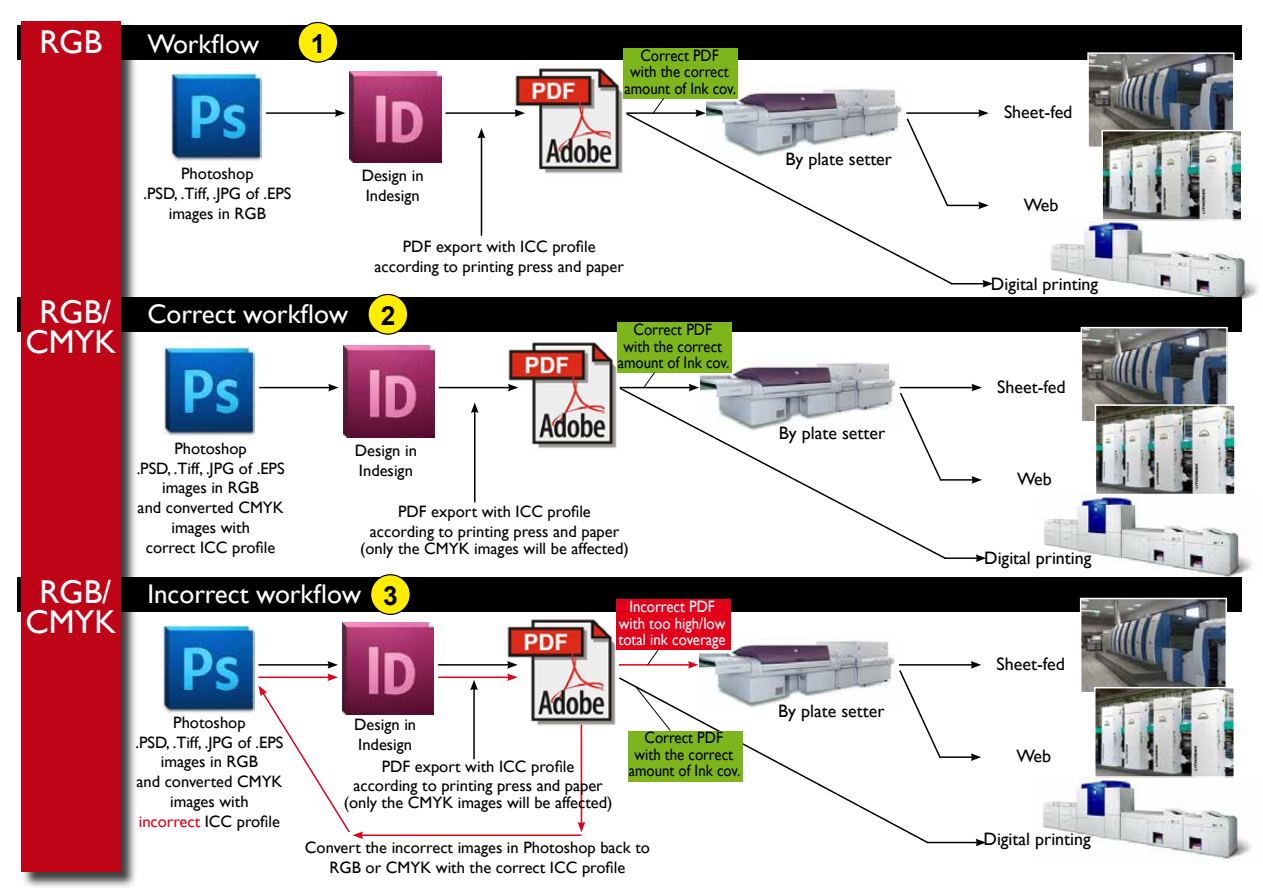
<style>
.page{position:relative;width:1263px;height:893px;background:#fff}
.page>*{position:absolute;margin:0;border:0;box-sizing:border-box;transform-origin:0 0}
.t1{font:33px "Gill Sans";color:#fff}
.t2{font:27px "Gill Sans";color:#fff}
.t3{font:700 26.4px "Arial";color:#000}
.t4{font:18px "Gill Sans";color:#000}
.t5{font:16.5px/19.8px "Gill Sans";color:#000;text-align:center}
.t6{font:16.5px/16.5px "Gill Sans";color:#000;text-align:center;scale:.9 1}
.t7{font:16.5px/16.5px "Gill Sans";color:#fff;text-align:center;scale:.9 1}
.s1{font-size:33px}
.s2{color:#e2001a}
</style>
<div class="page">
<img style="left:1043px;top:493px;width:209px;height:84px">
<img style="left:1043px;top:219px;width:215px;height:81px">
<div style="left:17px;top:26px;width:1225px;height:34px;background:#000"></div>
<img style="left:170px;top:72px;width:91px;height:89px">
<img style="left:707px;top:87px;width:195px;height:25px">
<div style="left:17px;top:298px;width:1225px;height:34px;background:#000"></div>
<div style="left:17px;top:577px;width:1225px;height:34px;background:#000"></div>
<div style="left:22px;top:22px;width:116px;height:866px;background:#000;opacity:.75"></div>
<div style="left:21px;top:21px;width:100px;height:851px;background:#c00418"></div>
<img style="left:1090px;top:55px;width:141px;height:90px">
<div style="left:1087px;top:52px;width:147px;height:96px;border:2px solid #fff"></div>
<img style="left:1104px;top:133px;width:135px;height:85px">
<div style="left:1101px;top:130px;width:141px;height:91px;border:2px solid #fff"></div>
<hr style="left:266px;top:112px;width:71px;height:2px;background:#000">
<svg style="left:335px;top:109px;width:10px;height:8px"></svg>
<img style="left:350px;top:71px;width:91px;height:92px">
<img style="left:515px;top:63px;width:124px;height:111px">
<hr style="left:445px;top:112px;width:72px;height:2px;background:#000">
<svg style="left:514px;top:109px;width:11px;height:8px"></svg>
<svg style="left:695px;top:109px;width:8px;height:3px"></svg>
<hr style="left:906px;top:112px;width:74px;height:2px;background:#000">
<svg style="left:978px;top:109px;width:11px;height:8px"></svg>
<hr style="left:947px;top:205px;width:33px;height:1px;background:#000">
<svg style="left:978px;top:202px;width:11px;height:7px"></svg>
<hr style="left:951px;top:283px;width:34px;height:1px;background:#000">
<svg style="left:982px;top:280px;width:11px;height:8px"></svg>
<svg style="left:625px;top:112px;width:329px;height:173px"></svg>
<div style="left:298px;top:22px;width:40px;height:40px;background:#ffed00;border-radius:50%"></div>
<div style="left:297px;top:22px;width:41px;height:41px;border:1px solid #000;border-radius:50%"></div>
<div style="left:368px;top:294px;width:40px;height:40px;background:#ffed00;border-radius:50%"></div>
<div style="left:367px;top:294px;width:41px;height:41px;border:1px solid #000;border-radius:50%"></div>
<div style="left:371px;top:575px;width:39px;height:39px;background:#ffed00;border-radius:50%"></div>
<div style="left:370px;top:574px;width:41px;height:41px;border:1px solid #000;border-radius:50%"></div>
<div style="left:624px;top:48px;width:114px;height:50px;background:#7db61c"></div>
<hr style="left:481px;top:136px;width:1px;height:100px;background:#000">
<svg style="left:478px;top:128px;width:7px;height:11px"></svg>
<img style="left:163px;top:347px;width:92px;height:89px">
<img style="left:700px;top:361px;width:196px;height:25px">
<img style="left:1083px;top:330px;width:142px;height:89px">
<div style="left:1080px;top:327px;width:148px;height:95px;border:2px solid #fff"></div>
<img style="left:1098px;top:407px;width:135px;height:85px">
<div style="left:1095px;top:404px;width:141px;height:91px;border:2px solid #fff"></div>
<hr style="left:259px;top:387px;width:71px;height:1px;background:#000">
<svg style="left:328px;top:384px;width:11px;height:7px"></svg>
<img style="left:343px;top:346px;width:91px;height:91px">
<img style="left:502px;top:342px;width:115px;height:107px">
<hr style="left:439px;top:387px;width:71px;height:1px;background:#000">
<svg style="left:508px;top:384px;width:10px;height:7px"></svg>
<hr style="left:900px;top:387px;width:74px;height:1px;background:#000">
<svg style="left:971px;top:384px;width:11px;height:7px"></svg>
<hr style="left:940px;top:479px;width:34px;height:2px;background:#000">
<svg style="left:971px;top:476px;width:11px;height:8px"></svg>
<hr style="left:944px;top:557px;width:34px;height:2px;background:#000">
<svg style="left:976px;top:554px;width:10px;height:8px"></svg>
<svg style="left:619px;top:386px;width:328px;height:173px"></svg>
<div style="left:617px;top:322px;width:114px;height:51px;background:#7db61c"></div>
<hr style="left:474px;top:411px;width:1px;height:91px;background:#000">
<svg style="left:471px;top:402px;width:8px;height:11px"></svg>
<img style="left:1042px;top:776px;width:209px;height:86px">
<img style="left:163px;top:624px;width:91px;height:89px">
<img style="left:699px;top:639px;width:200px;height:37px">
<img style="left:1083px;top:601px;width:141px;height:89px">
<div style="left:1080px;top:598px;width:147px;height:95px;border:2px solid #fff"></div>
<img style="left:1097px;top:690px;width:135px;height:85px">
<div style="left:1094px;top:687px;width:141px;height:91px;border:2px solid #fff"></div>
<img style="left:342px;top:623px;width:92px;height:91px">
<img style="left:502px;top:619px;width:114px;height:113px">
<hr style="left:438px;top:664px;width:71px;height:2px;background:#000">
<hr style="left:619px;top:664px;width:71px;height:2px;background:#e2001a">
<svg style="left:688px;top:661px;width:10px;height:8px"></svg>
<hr style="left:899px;top:664px;width:74px;height:2px;background:#000">
<svg style="left:971px;top:661px;width:10px;height:8px"></svg>
<hr style="left:939px;top:756px;width:34px;height:2px;background:#000">
<svg style="left:971px;top:753px;width:10px;height:8px"></svg>
<svg style="left:898px;top:668px;width:44px;height:90px"></svg>
<div style="left:616px;top:600px;width:114px;height:50px;background:#e2001a"></div>
<hr style="left:473px;top:688px;width:2px;height:71px;background:#000">
<svg style="left:470px;top:680px;width:8px;height:10px"></svg>
<hr style="left:581px;top:725px;width:1px;height:99px;background:#e2001a">
<svg style="left:578px;top:822px;width:7px;height:10px"></svg>
<hr style="left:361px;top:834px;width:220px;height:2px;background:#e2001a">
<svg style="left:258px;top:661px;width:105px;height:178px"></svg>
<hr style="left:438px;top:676px;width:71px;height:2px;background:#e2001a">
<svg style="left:507px;top:661px;width:11px;height:20px"></svg>
<hr style="left:927px;top:842px;width:51px;height:1px;background:#000">
<svg style="left:976px;top:839px;width:10px;height:7px"></svg>
<svg style="left:619px;top:676px;width:311px;height:168px"></svg>
<div style="left:628px;top:731px;width:114px;height:50px;background:#7db61c"></div>
<svg style="left:646px;top:649px;width:13px;height:17px"></svg>
<svg style="left:634px;top:685px;width:37px;height:46px"></svg>
<svg style="left:643px;top:372px;width:13px;height:16px"></svg>
<svg style="left:652px;top:98px;width:13px;height:16px"></svg>
<h1 class="t1" style="left:39px;top:22px;width:64px">RGB</h1>
<h2 class="t2" style="left:147px;top:28px;width:113px">Workflow</h2>
<h3 class="t3" style="left:311px;top:26px;width:16px">1</h3>
<p class="t5" style="left:143px;top:164px;width:149px">Photoshop<br>.PSD, .Tiff, .JPG of .EPS images in RGB</p>
<p class="t5" style="left:362px;top:166px;width:63px;text-align:left">Design in<br>Indesign</p>
<p class="t6" style="left:624px;top:47px;width:126px">Correct PDF<br>with the correct amount of Ink cov.</p>
<h2 class="t2" style="left:39px;top:298px;width:310px"><span class="s1">RGB/</span> Correct workflow</h2>
<h1 class="t1" style="left:26px;top:323px;width:92px">CMYK</h1>
<p class="t5" style="left:375px;top:237px;width:251px">PDF export with ICC profile according to printing press and paper</p>
<h3 class="t3" style="left:381px;top:298px;width:16px">2</h3>
<p class="t6" style="left:618px;top:321px;width:126px">Correct PDF<br>with the correct amount of Ink cov.</p>
<p class="t5" style="left:137px;top:439px;width:149px">Photoshop<br>.PSD, .Tiff, .JPG of .EPS images in RGB<br>and converted CMYK images with<br>correct ICC profile</p>
<p class="t5" style="left:355px;top:441px;width:63px;text-align:left">Design in<br>Indesign</p>
<p class="t5" style="left:370px;top:502px;width:251px">PDF export with ICC profile according to printing press and paper</p>
<p class="t5" style="left:360px;top:538px;width:270px">(only the CMYK images will be affected)</p>
<h2 class="t2" style="left:39px;top:578px;width:323px"><span class="s1">RGB/</span> Incorrect workflow</h2>
<h1 class="t1" style="left:26px;top:603px;width:92px">CMYK</h1>
<h3 class="t3" style="left:383px;top:578px;width:16px">3</h3>
<p class="t7" style="left:618px;top:599px;width:121px">Incorrect PDF with too high/low total ink coverage</p>
<p class="t5" style="left:135px;top:712px;width:149px">Photoshop<br>.PSD, .Tiff, .JPG of .EPS images in RGB<br>and converted CMYK images with<br><span class="s2">incorrect</span> ICC profile</p>
<p class="t5" style="left:354px;top:715px;width:63px;text-align:left">Design in<br>Indesign</p>
<p class="t6" style="left:629px;top:730px;width:126px">Correct PDF<br>with the correct amount of Ink cov.</p>
<p class="t5" style="left:353px;top:756px;width:251px">PDF export with ICC profile according to printing press and paper</p>
<p class="t5" style="left:344px;top:793px;width:270px">(only the CMYK images will be affected)</p>
<p class="t5" style="left:305px;top:838px;width:347px">Convert the incorrect images in Photoshop back to<br>RGB or CMYK with the correct ICC profile</p>
<p class="t4" style="left:785px;top:148px;width:108px">By plate setter</p>
<p class="t4" style="left:779px;top:423px;width:108px">By plate setter</p>
<p class="t4" style="left:778px;top:700px;width:108px">By plate setter</p>
<p class="t4" style="left:1004px;top:102px;width:70px">Sheet-fed</p>
<p class="t4" style="left:1024px;top:194px;width:36px">Web</p>
<p class="t4" style="left:991px;top:273px;width:109px">Digital printing</p>
<p class="t4" style="left:997px;top:376px;width:70px">Sheet-fed</p>
<p class="t4" style="left:1017px;top:469px;width:36px">Web</p>
<p class="t4" style="left:984px;top:548px;width:109px">Digital printing</p>
<p class="t4" style="left:997px;top:653px;width:70px">Sheet-fed</p>
<p class="t4" style="left:1016px;top:746px;width:36px">Web</p>
<p class="t4" style="left:983px;top:828px;width:109px">Digital printing</p>
</div>
